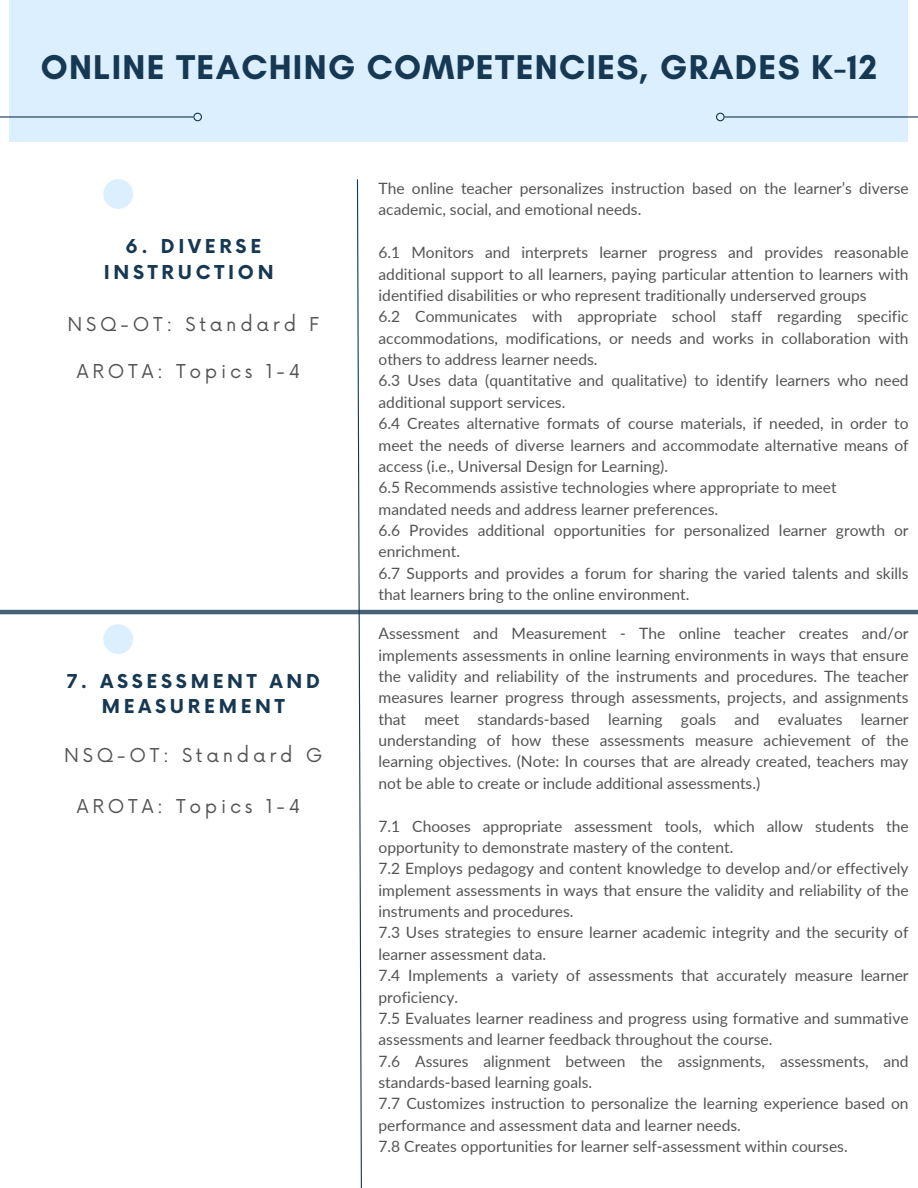
<style>
.page{position:relative;width:918px;height:1188px;background:#fff}
.page>*{position:absolute;margin:0;border:0;box-sizing:border-box;transform-origin:0 0}
.t1{font:700 35.1px "Glacial Indifference";letter-spacing:.035em;color:#163853}
.t2{font:18.6px "Now";letter-spacing:.2em;color:#545454}
.t3{font:700 18.6px/25.8px "Now";letter-spacing:.2em;color:#163853;text-align:center}
.t4{font:15.6px/21.3px "Lato";color:#545454}
</style>
<div class="page">
<svg style="left:356px;top:179px;width:7px;height:1009px"></svg>
<div style="left:9px;top:0;width:899px;height:141px;background:#dbefff"></div>
<hr style="left:0;top:116px;width:198px;height:2px;background:#163853">
<svg style="left:193px;top:113px;width:9px;height:8px"></svg>
<hr style="left:720px;top:116px;width:198px;height:2px;background:#163853">
<svg style="left:716px;top:113px;width:9px;height:8px"></svg>
<div style="left:103px;top:179px;width:30px;height:30px;background:#dbefff;border-radius:50%"></div>
<hr style="left:0;top:610px;width:918px;height:4px;background:#476277">
<div style="left:103px;top:624px;width:30px;height:30px;background:#dbefff;border-radius:50%"></div>
<h1 class="t1" style="left:41px;top:46px;width:838px">ONLINE TEACHING COMPETENCIES, GRADES K-12</h1>
<p class="t3" style="left:104px;top:235px;width:171px">6. DIVERSE<br>INSTRUCTION</p>
<h3 class="t2" style="left:68px;top:314px;width:253px">NSQ-OT: Standard F</h3>
<p class="t2" style="left:77px;top:361px;width:225px">AROTA: Topics 1-4</p>
<h2 class="t3" style="left:67px;top:669px;width:255px">7. ASSESSMENT AND<br>MEASUREMENT</h2>
<h3 class="t2" style="left:64px;top:745px;width:260px">NSQ-OT: Standard G</h3>
<h3 class="t2" style="left:77px;top:795px;width:225px">AROTA: Topics 1-4</h3>
<p class="t4" style="left:379px;top:177px;width:532px">The online teacher personalizes instruction based on the learner’s diverse academic, social, and emotional needs.</p>
<p class="t4" style="left:379px;top:242px;width:532px;text-align:justify">6.1 Monitors and interprets learner progress and provides reasonable additional support to all learners, paying particular attention to learners with identified disabilities or who represent traditionally underserved groups</p>
<p class="t4" style="left:379px;top:306px;width:532px;text-align:justify">6.2 Communicates with appropriate school staff regarding specific accommodations, modifications, or needs and works in collaboration with others to address learner needs.</p>
<p class="t4" style="left:379px;top:370px;width:532px">6.3 Uses data (quantitative and qualitative) to identify learners who need additional support services.</p>
<p class="t4" style="left:379px;top:413px;width:532px;text-align:justify">6.4 Creates alternative formats of course materials, if needed, in order to meet the needs of diverse learners and accommodate alternative means of access (i.e., Universal Design for Learning).</p>
<p class="t4" style="left:379px;top:477px;width:460px">6.5 Recommends assistive technologies where appropriate to meet</p>
<p class="t4" style="left:379px;top:498px;width:341px">mandated needs and address learner preferences.</p>
<p class="t4" style="left:379px;top:519px;width:532px">6.6 Provides additional opportunities for personalized learner growth or enrichment.</p>
<h2 class="t4" style="left:379px;top:562px;width:532px">6.7 Supports and provides a forum for sharing the varied talents and skills that learners bring to the online environment.</h2>
<h3 class="t4" style="left:379px;top:623px;width:532px;text-align:justify">Assessment and Measurement - The online teacher creates and/or implements assessments in online learning environments in ways that ensure the validity and reliability of the instruments and procedures. The teacher measures learner progress through assessments, projects, and assignments that meet standards-based learning goals and evaluates learner understanding of how these assessments measure achievement of the learning objectives. (Note: In courses that are already created, teachers may not be able to create or include additional assessments.)</h3>
<p class="t4" style="left:379px;top:815px;width:532px">7.1 Chooses appropriate assessment tools, which allow students the opportunity to demonstrate mastery of the content.</p>
<p class="t4" style="left:379px;top:858px;width:532px;text-align:justify">7.2 Employs pedagogy and content knowledge to develop and/or effectively implement assessments in ways that ensure the validity and reliability of the instruments and procedures.</p>
<p class="t4" style="left:379px;top:922px;width:532px">7.3 Uses strategies to ensure learner academic integrity and the security of learner assessment data.</p>
<p class="t4" style="left:379px;top:965px;width:532px">7.4 Implements a variety of assessments that accurately measure learner proficiency.</p>
<p class="t4" style="left:379px;top:1007px;width:532px">7.5 Evaluates learner readiness and progress using formative and summative assessments and learner feedback throughout the course.</p>
<p class="t4" style="left:379px;top:1050px;width:532px">7.6 Assures alignment between the assignments, assessments, and standards-based learning goals.</p>
<p class="t4" style="left:379px;top:1093px;width:532px">7.7 Customizes instruction to personalize the learning experience based on performance and assessment data and learner needs.</p>
<p class="t4" style="left:379px;top:1136px;width:471px">7.8 Creates opportunities for learner self-assessment within courses.</p>
</div>
